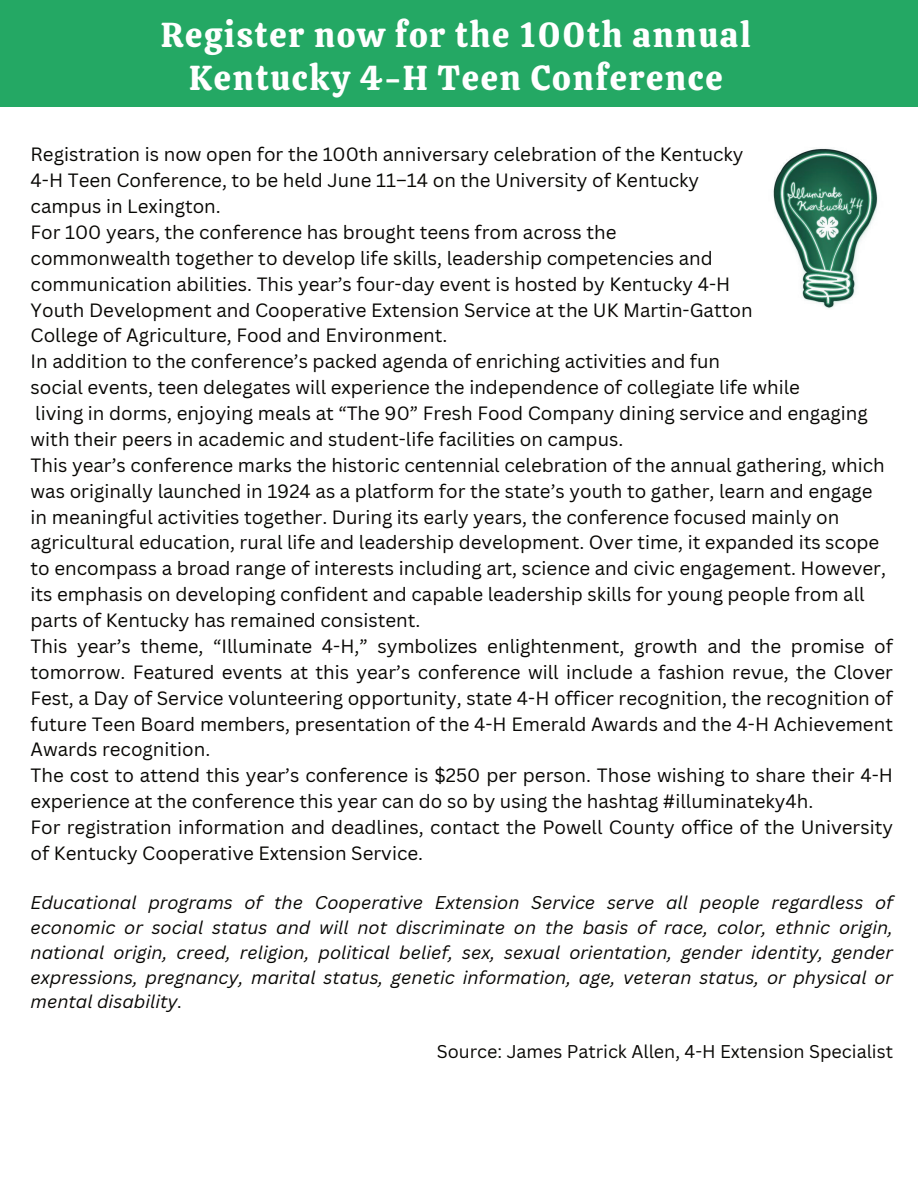
<style>
.page{position:relative;width:918px;height:1188px;background:#fff}
.page>*{position:absolute;margin:0;border:0;box-sizing:border-box;transform-origin:0 0}
.t1{font:34.5px/42.8px "Calistoga";letter-spacing:.05em;color:#fff;text-align:center}
.t2{font:18.75px/25.8px "Canva Sans";color:#080704}
.t3{font:italic 18px/24.8px "Canva Sans";color:#080704;text-align:justify}
.t4{font:18px "Canva Sans";color:#080704}
</style>
<div class="page">
<div style="left:0;top:0;width:918px;height:107px;background:#24a864"></div>
<img style="left:773px;top:148px;width:105px;height:161px">
<h1 class="t1" style="left:161px;top:11px;width:592px">Register now for the 100th annual<br>Kentucky 4-H Teen Conference</h1>
<p class="t2" style="left:31px;top:142px;width:864px">Registration is now open for the 100th anniversary celebration of the Kentucky<br>4-H Teen Conference, to be held June 11–14 on the University of Kentucky<br>campus in Lexington.<br>For 100 years, the conference has brought teens from across the<br>commonwealth together to develop life skills, leadership competencies and<br>communication abilities. This year’s four-day event is hosted by Kentucky 4-H<br>Youth Development and Cooperative Extension Service at the UK Martin-Gatton<br>College of Agriculture, Food and Environment.<br>In addition to the conference’s packed agenda of enriching activities and fun<br>social events, teen delegates will experience the independence of collegiate life while<br>living in dorms, enjoying meals at “The 90” Fresh Food Company dining service and engaging with their peers in academic and student-life facilities on campus.<br>This year’s conference marks the historic centennial celebration of the annual gathering, which was originally launched in 1924 as a platform for the state’s youth to gather, learn and engage in meaningful activities together. During its early years, the conference focused mainly on agricultural education, rural life and leadership development. Over time, it expanded its scope to encompass a broad range of interests including art, science and civic engagement. However, its emphasis on developing confident and capable leadership skills for young people from all parts of Kentucky has remained consistent.<br>This year’s theme, “Illuminate 4-H,” symbolizes enlightenment, growth and the promise of tomorrow. Featured events at this year’s conference will include a fashion revue, the Clover Fest, a Day of Service volunteering opportunity, state 4-H officer recognition, the recognition of future Teen Board members, presentation of the 4-H Emerald Awards and the 4-H Achievement Awards recognition.<br>The cost to attend this year’s conference is $250 per person. Those wishing to share their 4-H experience at the conference this year can do so by using the hashtag #illuminateky4h.<br>For registration information and deadlines, contact the Powell County office of the University of Kentucky Cooperative Extension Service.</p>
<p class="t3" style="left:31px;top:891px;width:864px">Educational programs of the Cooperative Extension Service serve all people regardless of economic or social status and will not discriminate on the basis of race, color, ethnic origin, national origin, creed, religion, political belief, sex, sexual orientation, gender identity, gender expressions, pregnancy, marital status, genetic information, age, veteran status, or physical or mental disability.</p>
<p class="t4" style="left:437px;top:1041px;width:458px">Source: James Patrick Allen, 4-H Extension Specialist</p>
</div>
